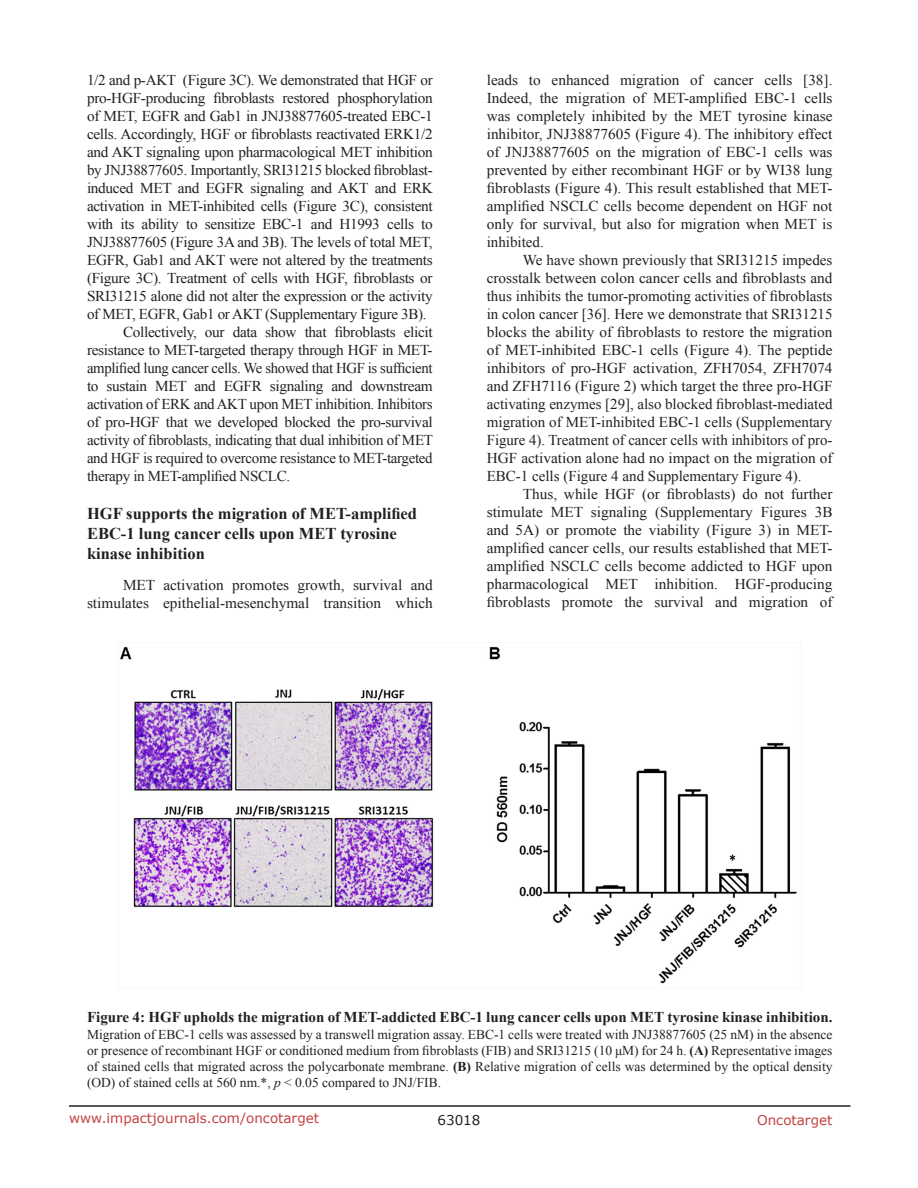
<style>
.page{position:relative;width:918px;height:1188px;background:#fff}
.page>*{position:absolute;margin:0;border:0;box-sizing:border-box;transform-origin:0 0}
.SubHeading{font:700 16.5px/19.8px "Times New Roman";color:#231f20}
.BodyText{font:15px/18px "Times New Roman";color:#231f20;text-align:justify}
.figuretext{font:700 15px "Times New Roman";color:#231f20}
.figuretext-2{font:13.5px/16.2px "Times New Roman";color:#231f20;text-align:justify}
.t1{font:13.5px "Verdana";color:#c24141}
.t2{font:13.5px "Verdana";color:#231f20}
.s1{font-weight:700}
.s2{font-style:italic}
</style>
<div class="page">
<hr style="left:69px;top:1105px;width:781px;height:2px;background:#231f20">
<img style="left:120px;top:646px;width:677px;height:338px">
<p class="BodyText" style="left:87px;top:71px;width:347px">1/2 and p-AKT (Figure 3C). We demonstrated that HGF or pro-HGF-producing fibroblasts restored phosphorylation of MET, EGFR and Gab1 in JNJ38877605-treated EBC-1 cells. Accordingly, HGF or fibroblasts reactivated ERK1/2 and AKT signaling upon pharmacological MET inhibition by JNJ38877605. Importantly, SRI31215 blocked fibroblast&shy;induced MET and EGFR signaling and AKT and ERK activation in MET-inhibited cells (Figure 3C), consistent with its ability to sensitize EBC-1 and H1993 cells to JNJ38877605 (Figure 3A and 3B). The levels of total MET, EGFR, Gab1 and AKT were not altered by the treatments (Figure 3C). Treatment of cells with HGF, fibroblasts or SRI31215 alone did not alter the expression or the activity of MET, EGFR, Gab1 or AKT (Supplementary Figure 3B).</p>
<p class="BodyText" style="left:87px;top:323px;width:348px;text-indent:36px">Collectively, our data show that fibroblasts elicit resistance to MET-targeted therapy through HGF in MET&shy;amplified lung cancer cells. We showed that HGF is sufficient to sustain MET and EGFR signaling and downstream activation of ERK and AKT upon MET inhibition. Inhibitors of pro-HGF that we developed blocked the pro-survival activity of fibroblasts, indicating that dual inhibition of MET and HGF is required to overcome resistance to MET-targeted therapy in MET-amplified NSCLC.</p>
<p class="SubHeading" style="left:87px;top:503px;width:332px">HGF supports the migration of MET-amplified<br>EBC-1 lung cancer cells upon MET tyrosine kinase inhibition</p>
<p class="BodyText" style="left:87px;top:576px;width:347px;text-align:right">MET activation promotes growth, survival and stimulates epithelial-mesenchymal transition which</p>
<p class="BodyText" style="left:487px;top:71px;width:347px">leads to enhanced migration of cancer cells [38].<br>Indeed, the migration of MET-amplified EBC-1 cells was completely inhibited by the MET tyrosine kinase inhibitor, JNJ38877605 (Figure 4). The inhibitory effect of JNJ38877605 on the migration of EBC-1 cells was prevented by either recombinant HGF or by WI38 lung fibroblasts (Figure 4). This result established that MET&shy;amplified NSCLC cells become dependent on HGF not only for survival, but also for migration when MET is inhibited.</p>
<p class="BodyText" style="left:487px;top:251px;width:347px;text-indent:36px">We have shown previously that SRI31215 impedes crosstalk between colon cancer cells and fibroblasts and thus inhibits the tumor-promoting activities of fibroblasts in colon cancer [36]. Here we demonstrate that SRI31215 blocks the ability of fibroblasts to restore the migration of MET-inhibited EBC-1 cells (Figure 4). The peptide inhibitors of pro-HGF activation, ZFH7054, ZFH7074 and ZFH7116 (Figure 2) which target the three pro-HGF activating enzymes [29], also blocked fibroblast-mediated migration of MET-inhibited EBC-1 cells (Supplementary Figure 4). Treatment of cancer cells with inhibitors of pro-HGF activation alone had no impact on the migration of EBC-1 cells (Figure 4 and Supplementary Figure 4).</p>
<p class="BodyText" style="left:487px;top:485px;width:347px;text-indent:36px">Thus, while HGF (or fibroblasts) do not further stimulate MET signaling (Supplementary Figures 3B and 5A) or promote the viability (Figure 3) in MET&shy;amplified cancer cells, our results established that MET&shy;amplified NSCLC cells become addicted to HGF upon pharmacological MET inhibition. HGF-producing fibroblasts promote the survival and migration of</p>
<p class="figuretext" style="left:87px;top:1007px;width:747px">Figure 4: HGF upholds the migration of MET-addicted EBC-1 lung cancer cells upon MET tyrosine kinase inhibition.</p>
<p class="figuretext-2" style="left:87px;top:1026px;width:747px">Migration of EBC-1 cells was assessed by a transwell migration assay. EBC-1 cells were treated with JNJ38877605 (25 nM) in the absence or presence of recombinant HGF or conditioned medium from fibroblasts (FIB) and SRI31215 (10 μM) for 24 h. <span class="s1">(A)</span> Representative images of stained cells that migrated across the polycarbonate membrane. <span class="s1">(B)</span> Relative migration of cells was determined by the optical density (OD) of stained cells at 560 nm.*, <span class="s2">p</span> &lt; 0.05 compared to JNJ/FIB.</p>
<p class="t1" style="left:69px;top:1109px;width:252px">www.impactjournals.com/oncotarget</p>
<p class="t2" style="left:438px;top:1111px;width:44px">63018</p>
<p class="t1" style="left:757px;top:1111px;width:77px">Oncotarget</p>
</div>
